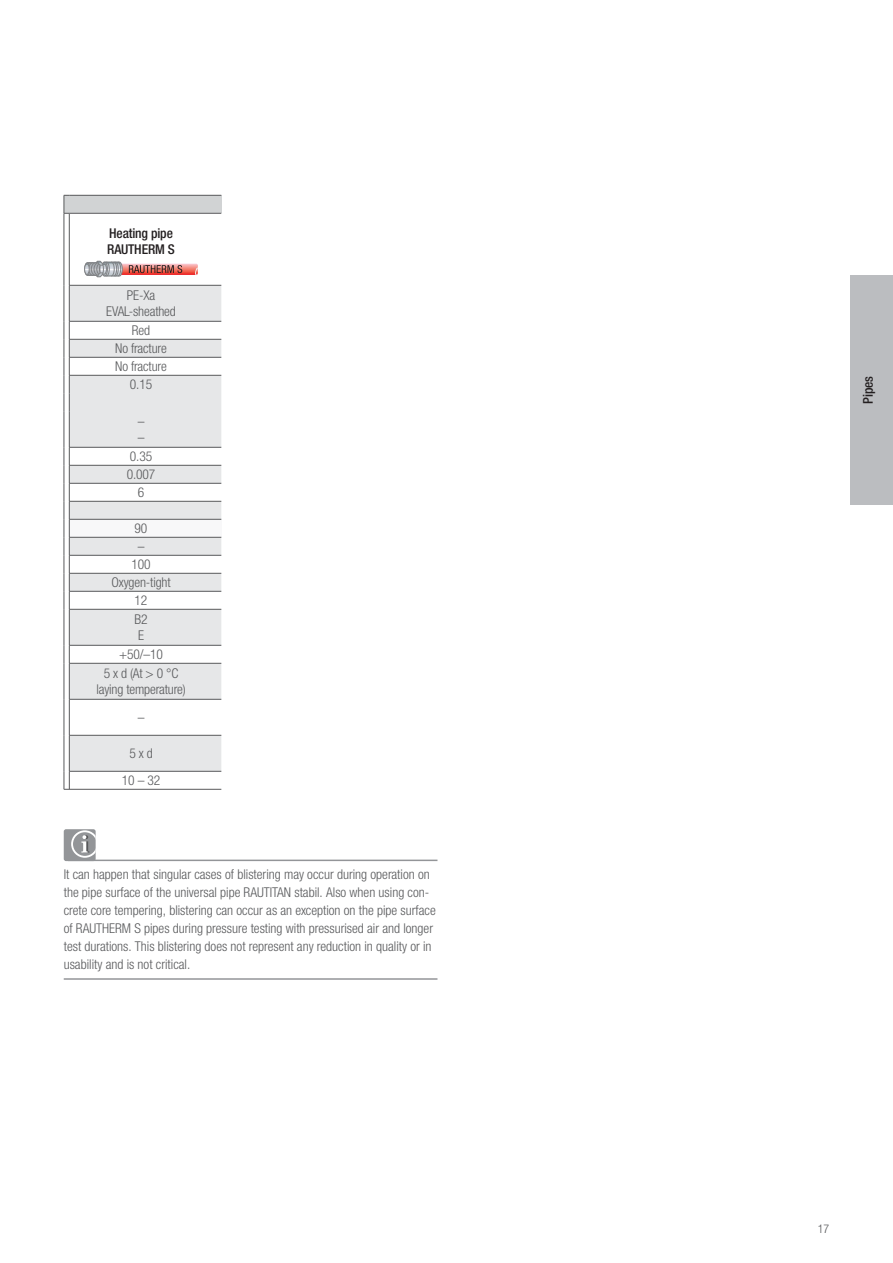
<style>
.page{position:relative;width:893px;height:1263px;background:#fff}
.page>*{position:absolute;margin:0;border:0;box-sizing:border-box;transform-origin:0 0}
.t1{font:300 condensed 13.5px/18px "Helvetica Neue LTW1 G";color:#58595b;text-align:center}
.t2{font:500 condensed 13.5px/16.2px "Helvetica Neue LTW1 G";letter-spacing:-.01em;color:#231f20}
.t3{font:300 condensed 12px "Helvetica Neue LTW1 G";color:#58595b}
</style>
<div class="page">
<div style="left:850px;top:275px;width:43px;height:230px;background:#bbbdc0"></div>
<div style="left:64px;top:195px;width:157px;height:18px;background:#d1d3d4"></div>
<svg style="left:70px;top:286px;width:151px;height:485px;fill:#e6e7e8"></svg>
<hr style="left:69px;top:195px;width:152px;height:1px;background:#58595b">
<svg style="left:64px;top:195px;width:5px;height:19px"></svg>
<hr style="left:64px;top:213px;width:1px;height:72px;background:#58595b">
<hr style="left:69px;top:213px;width:152px;height:1px;background:#58595b">
<hr style="left:69px;top:213px;width:1px;height:72px;background:#58595b">
<hr style="left:64px;top:285px;width:1px;height:36px;background:#58595b">
<hr style="left:69px;top:285px;width:152px;height:1px;background:#58595b">
<hr style="left:69px;top:285px;width:1px;height:36px;background:#58595b">
<svg style="left:64px;top:321px;width:157px;height:288px"></svg>
<hr style="left:64px;top:609px;width:1px;height:36px;background:#58595b">
<hr style="left:69px;top:609px;width:152px;height:1px;background:#58595b">
<hr style="left:69px;top:609px;width:1px;height:36px;background:#58595b">
<hr style="left:69px;top:645px;width:152px;height:1px;background:#58595b">
<svg style="left:64px;top:645px;width:6px;height:18px"></svg>
<hr style="left:64px;top:663px;width:1px;height:36px;background:#58595b">
<hr style="left:69px;top:663px;width:152px;height:1px;background:#58595b">
<hr style="left:69px;top:663px;width:1px;height:36px;background:#58595b">
<hr style="left:64px;top:699px;width:1px;height:36px;background:#58595b">
<hr style="left:69px;top:699px;width:152px;height:1px;background:#58595b">
<hr style="left:69px;top:699px;width:1px;height:36px;background:#58595b">
<hr style="left:64px;top:735px;width:1px;height:36px;background:#58595b">
<hr style="left:69px;top:735px;width:152px;height:1px;background:#58595b">
<hr style="left:69px;top:735px;width:1px;height:36px;background:#58595b">
<hr style="left:69px;top:771px;width:152px;height:1px;background:#58595b">
<svg style="left:64px;top:771px;width:6px;height:18px"></svg>
<hr style="left:64px;top:789px;width:157px;height:1px;background:#58595b">
<svg style="left:84px;top:261px;width:114px;height:16px"></svg>
<hr style="left:68px;top:860px;width:369px;height:1px;background:#939598">
<hr style="left:64px;top:978px;width:373px;height:2px;background:#939598">
<div style="left:64px;top:829px;width:32px;height:32px;background:#939598;border-radius:2px"></div>
<svg style="left:70px;top:829px;width:26px;height:30px"></svg>
<p class="t2" style="left:107px;top:227px;width:69px">Heating pipe<br>RAUTHERM S</p>
<p class="t1" style="left:106px;top:289px;width:71px;line-height:16.2px">PE-Xa<br>EVAL-sheathed</p>
<p class="t1" style="left:115px;top:323px;width:53px">Red<br>No fracture<br>No fracture<br>0.15</p>
<p class="t1" style="left:138px;top:415px;width:8px;line-height:16.2px;text-align:left">– –</p>
<p class="t1" style="left:127px;top:449px;width:30px">0.35<br>0.007<br>6</p>
<p class="t1" style="left:111px;top:521px;width:61px">90<br>–<br>100<br>Oxygen-tight<br>12<br>B2</p>
<p class="t1" style="left:104px;top:628px;width:76px;line-height:18.9px">E<br>+50/–10<br>5 x d (At &gt; 0 °C</p>
<p class="t1" style="left:96px;top:677px;width:91px;line-height:27.9px">laying temperature) –</p>
<p class="t1" style="left:122px;top:741px;width:40px;line-height:27px">5 x d<br>10 – 32</p>
<p class="t1" style="left:64px;top:867px;width:374px;text-align:left">It can happen that singular cases of blistering may occur during operation on the pipe surface of the universal pipe RAUTITAN stabil. Also when using con&shy;crete core tempering, blistering can occur as an exception on the pipe surface of RAUTHERM S pipes during pressure testing with pressurised air and longer test durations. This blistering does not represent any reduction in quality or in usability and is not critical.</p>
<p class="t2" style="left:862px;top:404px;width:30px;rotate:-90deg">Pipes</p>
<p class="t3" style="left:818px;top:1225px;width:13px">17</p>
</div>
